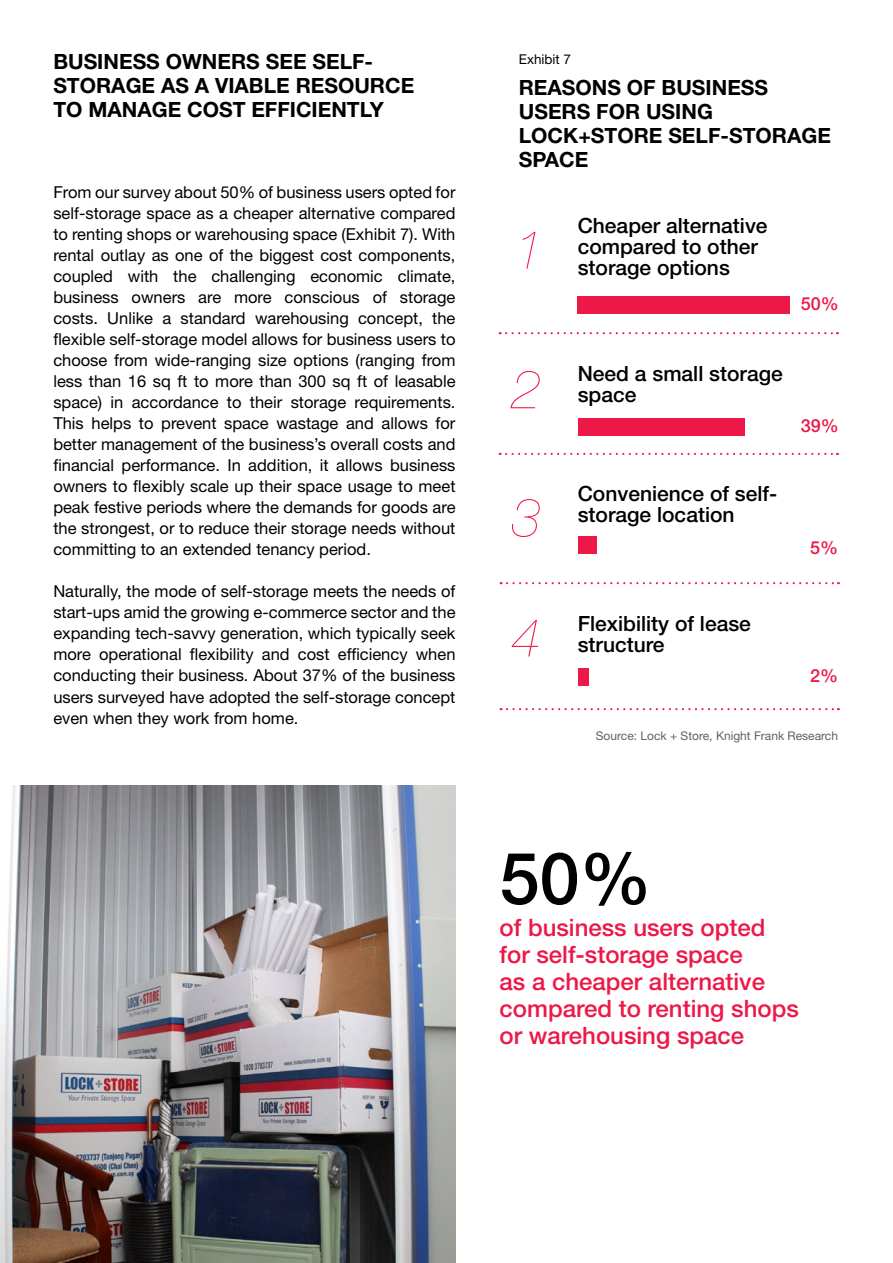
<style>
.page{position:relative;width:893px;height:1263px;background:#fff}
.page>*{position:absolute;margin:0;border:0;box-sizing:border-box;transform-origin:0 0}
.t1{font:500 72px "Helvetica Neue LT Std";color:#000}
.t2{font:italic 200 54px "Helvetica Neue LT Std";color:#ed1848}
.t3{font:500 24px/27px "Helvetica Neue LT Std";color:#ed1848}
.t4{font:500 21px/21px "Helvetica Neue LT Std";color:#000}
.t5{font:700 21px/24px "Helvetica Neue LT Std";color:#000}
.t6{font:500 18px "Helvetica Neue LT Std";color:#ed1848}
.t7{font:16.5px/21px "Helvetica Neue LT Std";color:#000;text-align:justify}
.t8{font:13.5px "Helvetica Neue LT Std";color:#000}
.t9{font:12px "Helvetica Neue LT Std";color:#5e6168}
</style>
<div class="page">
<svg style="left:500px;top:332px;width:338px;height:2px"></svg>
<svg style="left:500px;top:453px;width:338px;height:2px"></svg>
<svg style="left:501px;top:582px;width:338px;height:2px"></svg>
<svg style="left:501px;top:708px;width:338px;height:2px"></svg>
<img style="left:0;top:786px;width:455px;height:477px">
<div style="left:578px;top:296px;width:212px;height:18px;background:#ed1848"></div>
<div style="left:578px;top:418px;width:167px;height:17px;background:#ed1848"></div>
<div style="left:578px;top:536px;width:19px;height:18px;background:#ed1848"></div>
<div style="left:578px;top:668px;width:11px;height:17px;background:#ed1848"></div>
<p class="t5" style="left:53px;top:49px;width:362px">BUSINESS OWNERS SEE SELF-<br>STORAGE AS A VIABLE RESOURCE<br>TO MANAGE COST EFFICIENTLY</p>
<p class="t7" style="left:53px;top:182px;width:404px">From our survey about 50% of business users opted for self-storage space as a cheaper alternative compared to renting shops or warehousing space (Exhibit 7). With rental outlay as one of the biggest cost components, coupled with the challenging economic climate, business owners are more conscious of storage costs. Unlike a standard warehousing concept, the flexible self-storage model allows for business users to choose from wide-ranging size options (ranging from less than 16 sq ft to more than 300 sq ft of leasable space) in accordance to their storage requirements.<br>This helps to prevent space wastage and allows for better management of the business’s overall costs and financial performance. In addition, it allows business owners to flexibly scale up their space usage to meet peak festive periods where the demands for goods are the strongest, or to reduce their storage needs without committing to an extended tenancy period.</p>
<p class="t7" style="left:53px;top:581px;width:404px">Naturally, the mode of self-storage meets the needs of start-ups amid the growing e-commerce sector and the expanding tech-savvy generation, which typically seek more operational flexibility and cost efficiency when conducting their business. About 37% of the business users surveyed have adopted the self-storage concept even when they work from home.</p>
<p class="t8" style="left:519px;top:51px;width:54px">Exhibit 7</p>
<p class="t5" style="left:519px;top:75px;width:314px">REASONS OF BUSINESS<br>USERS FOR USING<br>LOCK+STORE SELF-STORAGE<br>SPACE</p>
<h2 class="t2" style="left:514px;top:219px;width:32px">1</h2>
<h2 class="t2" style="left:511px;top:358px;width:32px">2</h2>
<h2 class="t2" style="left:511px;top:486px;width:32px">3</h2>
<h2 class="t2" style="left:511px;top:607px;width:32px">4</h2>
<p class="t4" style="left:578px;top:215px;width:191px">Cheaper alternative compared to other storage options</p>
<p class="t6" style="left:801px;top:293px;width:40px">50%</p>
<p class="t4" style="left:578px;top:363px;width:207px">Need a small storage space</p>
<p class="t6" style="left:801px;top:415px;width:40px">39%</p>
<p class="t4" style="left:578px;top:483px;width:201px">Convenience of self&shy;storage location</p>
<p class="t6" style="left:810px;top:537px;width:30px">5%</p>
<p class="t4" style="left:578px;top:612px;width:175px">Flexibility of lease structure</p>
<p class="t6" style="left:810px;top:665px;width:30px">2%</p>
<p class="t9" style="left:596px;top:728px;width:244px">Source: Lock + Store, Knight Frank Research</p>
<h1 class="t1" style="left:500px;top:835px;width:154px">50%</h1>
<h3 class="t3" style="left:500px;top:914px;width:301px">of business users opted for self-storage space<br>as a cheaper alternative compared to renting shops or warehousing space</h3>
</div>
